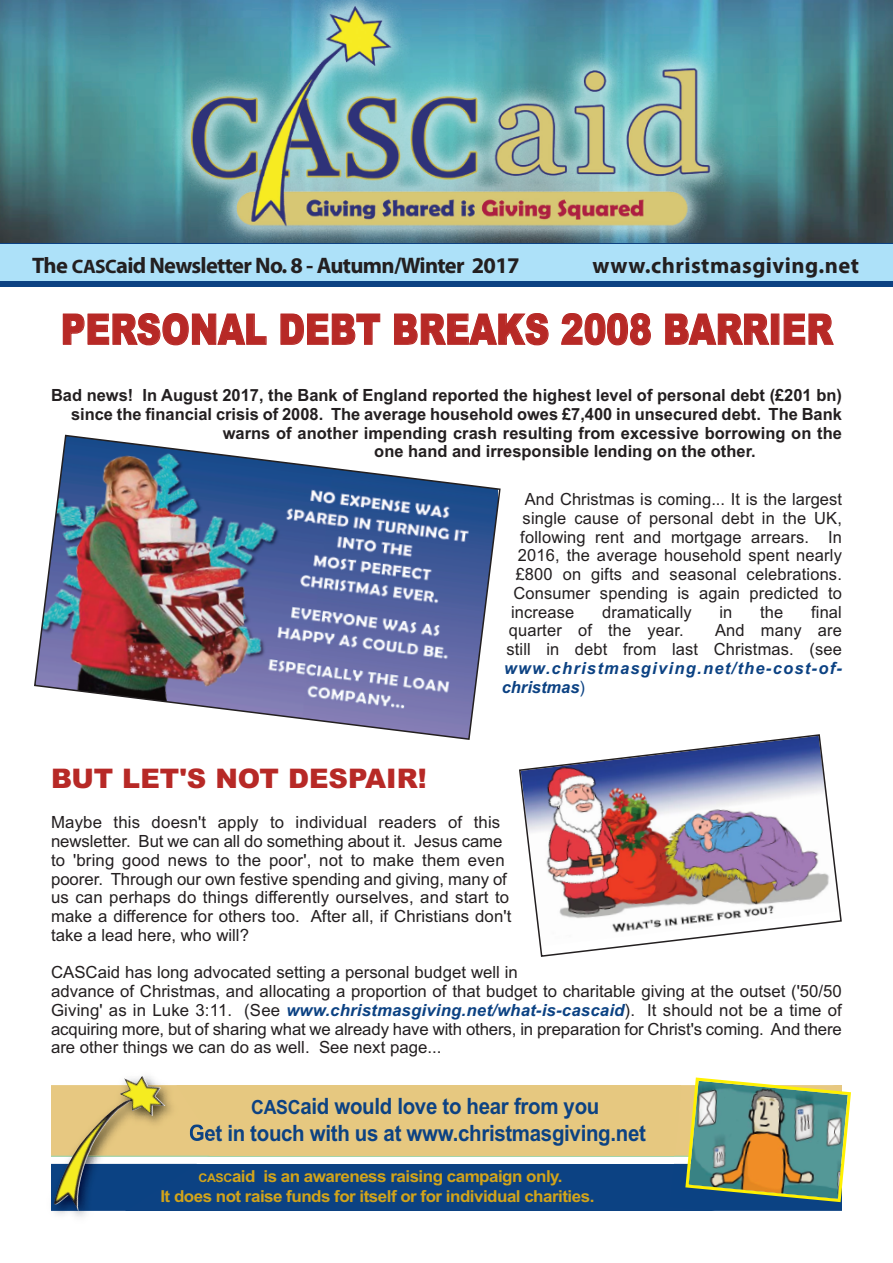
<style>
.page{position:relative;width:893px;height:1263px;background:#fff}
.page>*{position:absolute;margin:0;border:0;box-sizing:border-box;transform-origin:0 0}
.t1{font:900 42px "Arial";letter-spacing:.005em;color:#b72926;scale:.81 1}
.t2{font:900 27px "Arial";color:#b72926}
.t3{font:700 22.5px/27px "Arial";letter-spacing:-.015em;color:#0c4283;scale:.91 1}
.t4{font:700 22.5px "Myriad Pro";letter-spacing:-.03em;color:#231f20}
.t5{font:700 22.5px "Myriad Pro";letter-spacing:.02em;color:#231f20}
.t6{font:16.8px/18.8px "Arial";letter-spacing:.005em;color:#231f20}
.t7{font:700 16.8px "Arial";color:#231f20}
.t8{font:italic 700 16.8px/18.8px "Arial";letter-spacing:.08em;color:#0c4283}
.t9{font:700 16.5px/19.8px "Arial";letter-spacing:-.03em;color:#d2a41a;text-align:center}
.s1{font-size:19.5px}
.s2{font-weight:400;font-style:normal}
.s3{font-weight:700;font-style:italic;color:#0c4283}
.s4{font-size:12px}
</style>
<div class="page">
<img style="left:0;top:0;width:893px;height:243px">
<div style="left:0;top:243px;width:893px;height:44px;background:#0c4283"></div>
<div style="left:51px;top:1164px;width:791px;height:47px;background:#0c4283"></div>
<div style="left:0;top:244px;width:893px;height:37px;background:#ade1f9"></div>
<div style="left:51px;top:1085px;width:791px;height:70px;background:#e6c880"></div>
<img style="left:713px;top:1210px;width:129px;height:1px">
<svg style="left:684px;top:1077px;width:167px;height:126px"></svg>
<img style="left:51px;top:1076px;width:146px;height:141px">
<img style="left:51px;top:1164px;width:146px;height:47px">
<img style="left:51px;top:1155px;width:159px;height:2px">
<img style="left:51px;top:1085px;width:146px;height:70px">
<img style="left:190px;top:1124px;width:23px;height:17px">
<img style="left:112px;top:1076px;width:31px;height:35px">
<img style="left:34px;top:434px;width:467px;height:306px">
<img style="left:519px;top:734px;width:323px;height:223px">
<h3 class="t4" style="left:32px;top:257px;width:489px">The <span class="s1">CASC</span>aid Newsletter No. 8 - Autumn/Winter 2017</h3>
<h3 class="t5" style="left:593px;top:257px;width:268px">www.christmasgiving.net</h3>
<h1 class="t1" style="left:61px;top:305px;width:955px">PERSONAL DEBT BREAKS 2008 BARRIER</h1>
<p class="t7" style="left:51px;top:385px;width:792px">Bad news! In August 2017, the Bank of England reported the highest level of personal debt (£201 bn)</p>
<p class="t7" style="left:71px;top:404px;width:772px">since the financial crisis of 2008. The average household owes £7,400 in unsecured debt. The Bank</p>
<p class="t7" style="left:223px;top:423px;width:621px">warns of another impending crash resulting from excessive borrowing on the</p>
<p class="t7" style="left:374px;top:442px;width:383px">one hand and irresponsible lending on the other.</p>
<p class="t6" style="left:525px;top:490px;width:318px">And Christmas is coming... It is the largest</p>
<p class="t6" style="left:523px;top:509px;width:321px">single cause of personal debt in the UK,</p>
<p class="t6" style="left:520px;top:527px;width:323px">following rent and mortgage arrears. In</p>
<p class="t6" style="left:518px;top:546px;width:325px">2016, the average household spent nearly</p>
<p class="t6" style="left:516px;top:565px;width:328px">£800 on gifts and seasonal celebrations.</p>
<p class="t6" style="left:513px;top:584px;width:330px">Consumer spending is again predicted to</p>
<p class="t6" style="left:511px;top:602px;width:65px">increase</p>
<p class="t6" style="left:602px;top:602px;width:91px">dramatically</p>
<p class="t6" style="left:719px;top:602px;width:14px">in</p>
<p class="t6" style="left:760px;top:602px;width:25px">the</p>
<p class="t6" style="left:811px;top:602px;width:32px">final</p>
<p class="t6" style="left:509px;top:621px;width:177px">quarter of the year.</p>
<p class="t6" style="left:506px;top:621px;width:337px;text-align:right">And many are<br>still in debt from last Christmas. (see</p>
<p class="t8" style="left:502px;top:659px;width:342px">www.christmasgiving.net/the-cost-of&shy;christmas<span class="s2">)</span></p>
<h2 class="t2" style="left:51px;top:763px;width:377px">BUT LET'S NOT DESPAIR!</h2>
<p class="t6" style="left:51px;top:813px;width:462px">Maybe this doesn't apply to individual readers of this newsletter. But we can all do something about it. Jesus came to 'bring good news to the poor', not to make them even poorer. Through our own festive spending and giving, many of us can perhaps do things differently ourselves, and start to make a difference for others too. After all, if Christians don't take a lead here, who will?</p>
<p class="t6" style="left:51px;top:963px;width:792px">CASCaid has long advocated setting a personal budget well in<br>advance of Christmas, and allocating a proportion of that budget to charitable giving at the outset ('50/50<br>Giving' as in Luke 3:11. (See <span class="s3">www.christmasgiving.net/what-is-cascaid</span>). It should not be a time of acquiring more, but of sharing what we already have with others, in preparation for Christ's coming. And there are other things we can do as well. See next page...</p>
<h3 class="t3" style="left:189px;top:1092px;width:504px;text-indent:62px"><span class="s1">CASC</span>aid would love to hear from you<br>Get in touch with us at www.christmasgiving.net</h3>
<p class="t9" style="left:160px;top:1166px;width:435px"><span class="s4">CASC</span>aid is an awareness raising campaign only.<br>It does not raise funds for itself or for individual charities.</p>
</div>
